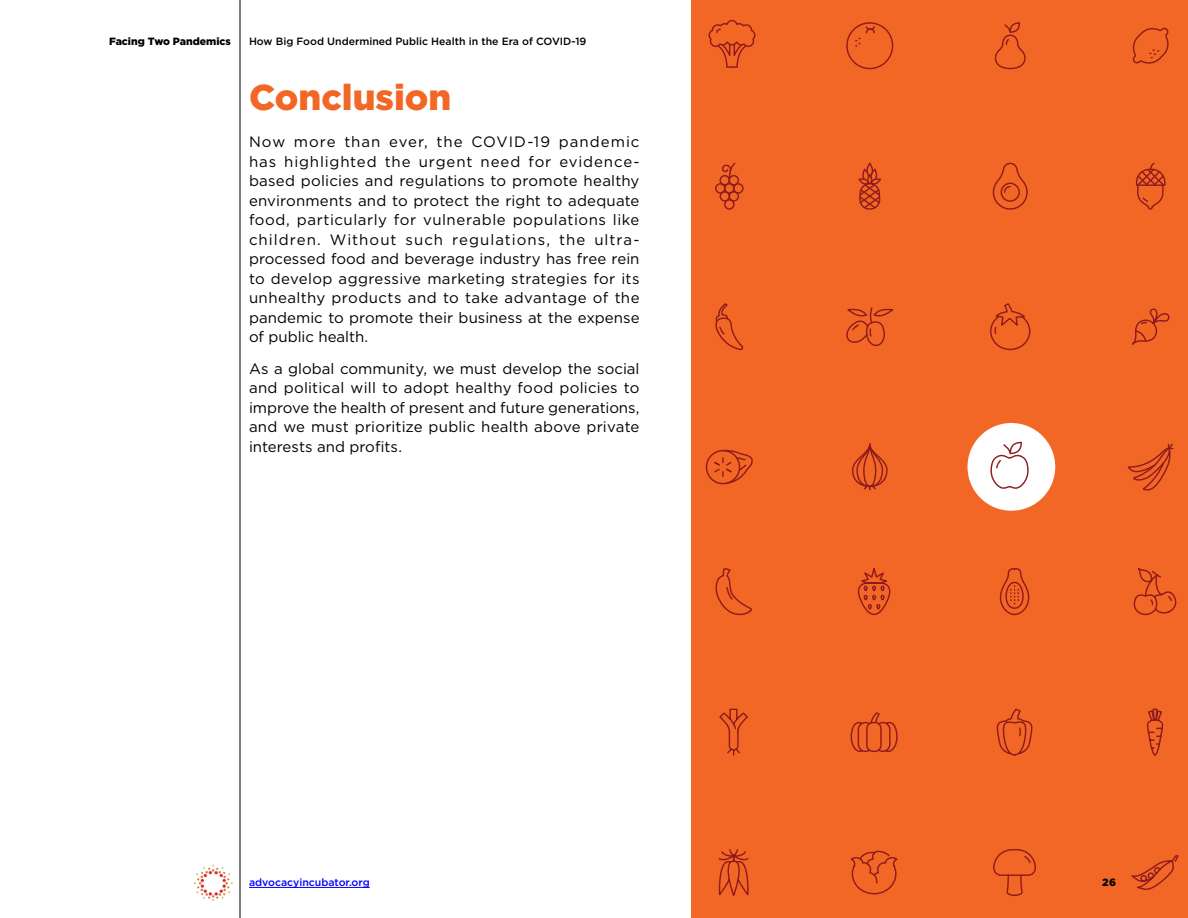
<style>
.page{position:relative;width:1188px;height:918px;background:#fff}
.page>*{position:absolute;margin:0;border:0;box-sizing:border-box;transform-origin:0 0}
.t1{font:900 36px "Gotham";color:#f26725}
.t2{font:15px/19.5px "Gotham";color:#000;text-align:justify}
.t3{font:500 10.5px "Gotham";color:#000}
.t4{font:500 10.5px "Gotham";color:#00f}
.t5{font:900 10.5px "Gotham";color:#000}
</style>
<div class="page">
<hr style="left:249px;top:887px;width:121px;height:1px;background:#00f">
<img style="left:194px;top:864px;width:38px;height:37px">
<div style="left:692px;top:0;width:496px;height:918px;background:#f26725"></div>
<div style="left:968px;top:423px;width:87px;height:88px;background:#fff;border-radius:50%"></div>
<svg style="left:990px;top:441px;width:39px;height:48px"></svg>
<svg style="left:994px;top:22px;width:32px;height:48px"></svg>
<svg style="left:1132px;top:27px;width:37px;height:37px"></svg>
<svg style="left:1135px;top:162px;width:31px;height:48px"></svg>
<svg style="left:993px;top:162px;width:35px;height:48px"></svg>
<div style="left:720px;top:175px;width:10px;height:10px;border:1px solid #8f1a1d;border-radius:50%"></div>
<div style="left:729px;top:175px;width:10px;height:10px;border:1px solid #8f1a1d;border-radius:50%"></div>
<div style="left:715px;top:183px;width:10px;height:11px;border:1px solid #8f1a1d;border-radius:50%"></div>
<div style="left:724px;top:183px;width:11px;height:11px;border:1px solid #8f1a1d;border-radius:50%"></div>
<div style="left:720px;top:191px;width:10px;height:11px;border:1px solid #8f1a1d;border-radius:50%"></div>
<div style="left:724px;top:199px;width:11px;height:11px;border:1px solid #8f1a1d;border-radius:50%"></div>
<div style="left:729px;top:191px;width:10px;height:11px;border:1px solid #8f1a1d;border-radius:50%"></div>
<div style="left:733px;top:183px;width:11px;height:11px;border:1px solid #8f1a1d;border-radius:50%"></div>
<svg style="left:721px;top:162px;width:16px;height:20px"></svg>
<svg style="left:858px;top:162px;width:23px;height:48px"></svg>
<svg style="left:715px;top:303px;width:29px;height:48px"></svg>
<svg style="left:846px;top:307px;width:48px;height:39px"></svg>
<div style="left:846px;top:22px;width:47px;height:47px;border:1px solid #8f1a1d;border-radius:50%"></div>
<svg style="left:856px;top:25px;width:19px;height:22px"></svg>
<svg style="left:1132px;top:308px;width:37px;height:37px"></svg>
<svg style="left:990px;top:304px;width:41px;height:47px"></svg>
<svg style="left:852px;top:443px;width:36px;height:48px"></svg>
<svg style="left:708px;top:20px;width:48px;height:48px"></svg>
<svg style="left:1128px;top:443px;width:46px;height:48px"></svg>
<div style="left:706px;top:450px;width:34px;height:34px;border:1px solid #8f1a1d;border-radius:50%"></div>
<svg style="left:713px;top:449px;width:40px;height:36px"></svg>
<svg style="left:715px;top:568px;width:462px;height:188px"></svg>
<svg style="left:718px;top:849px;width:461px;height:47px"></svg>
<hr style="left:240px;top:0;width:1px;height:918px;background:#000">
<p class="t5" style="left:109px;top:34px;width:123px">Facing Two Pandemics</p>
<p class="t3" style="left:249px;top:34px;width:339px">How Big Food Undermined Public Health in the Era of COVID-19</p>
<h1 class="t1" style="left:249px;top:72px;width:204px">Conclusion</h1>
<p class="t2" style="left:249px;top:132px;width:392px">Now more than ever, the COVID-19 pandemic has highlighted the urgent need for evidence&shy;based policies and regulations to promote healthy environments and to protect the right to adequate food, particularly for vulnerable populations like children. Without such regulations, the ultra&shy;processed food and beverage industry has free rein to develop aggressive marketing strategies for its unhealthy products and to take advantage of the pandemic to promote their business at the expense of public health.</p>
<p class="t2" style="left:249px;top:358px;width:392px">As a global community, we must develop the social and political will to adopt healthy food policies to improve the health of present and future generations, and we must prioritize public health above private interests and profits.</p>
<p class="t4" style="left:249px;top:876px;width:122px">advocacyincubator.org</p>
<p class="t5" style="left:1102px;top:875px;width:15px">26</p>
</div>
